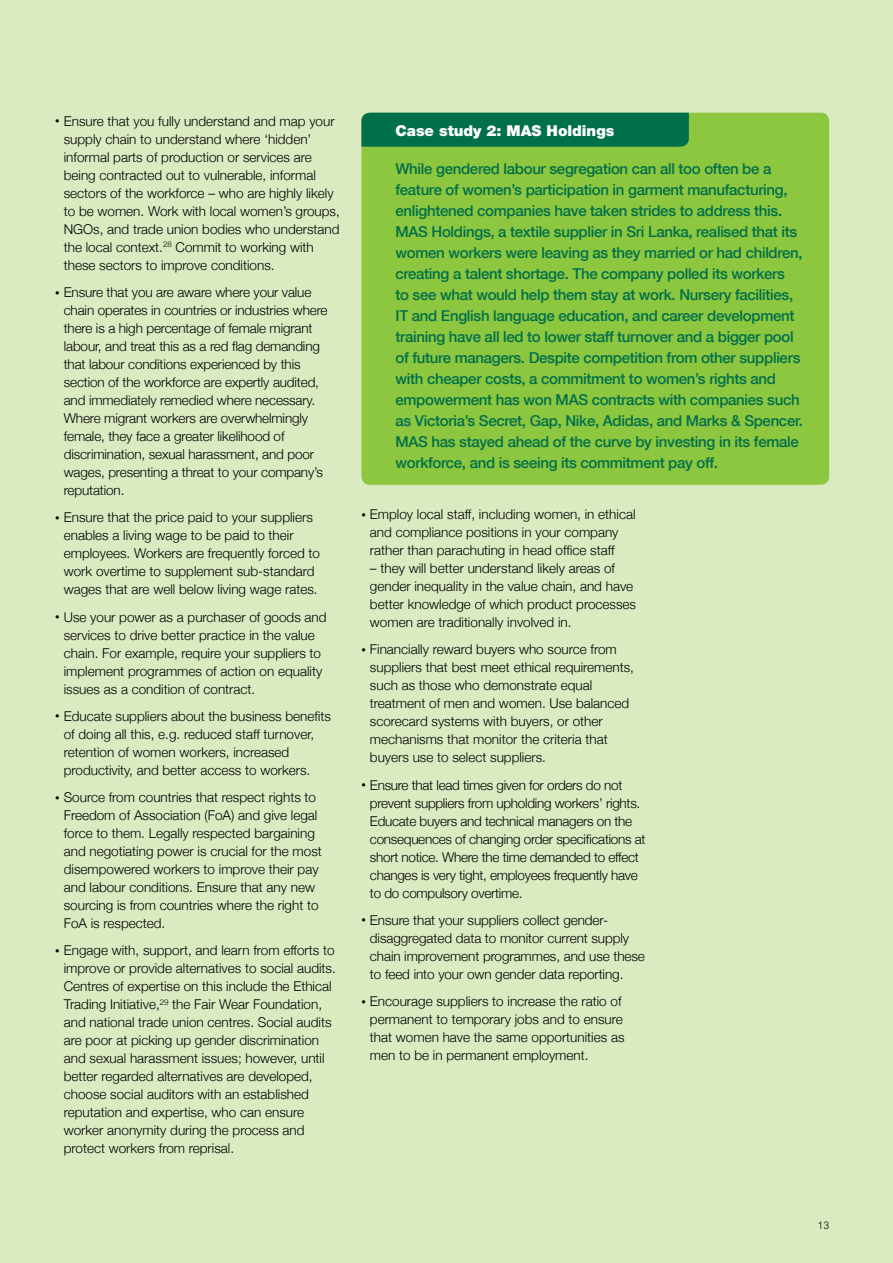
<style>
.page{position:relative;width:893px;height:1263px;background:#daebc1}
.page>*{position:absolute;margin:0;border:0;box-sizing:border-box;transform-origin:0 0}
.t1{font:500 15px/21px "Helvetica Neue";letter-spacing:-.02em;color:#00704a}
.t2{font:900 15px "Helvetica Neue CE";color:#fff}
.t3{font:300 13.5px/18px "Helvetica Neue";color:#000}
.t4{font:300 13.5px/18px "Helvetica Neue";letter-spacing:-.02em;color:#000}
.t5{font:300 10.5px "Arial";color:#000}
.s1{font-size:9px}
</style>
<div class="page">
<div style="left:361px;top:113px;width:468px;height:372px;background:#8dc63f;border-radius:9px"></div>
<div style="left:361px;top:113px;width:328px;height:34px;background:#00704a"></div>
<p class="t3" style="left:64px;top:112px;width:278px;text-indent:-9px"><span class="s1">•</span> Ensure that you fully understand and map your supply chain to understand where ‘hidden’ informal parts of production or services are being contracted out to vulnerable, informal sectors of the workforce – who are highly likely to be women. Work with local women’s groups, NGOs, and trade union bodies who understand the local context.<sup>28</sup> Commit to working with these sectors to improve conditions.</p>
<p class="t3" style="left:64px;top:283px;width:265px;text-indent:-9px"><span class="s1">•</span> Ensure that you are aware where your value chain operates in countries or industries where there is a high percentage of female migrant labour, and treat this as a red flag demanding that labour conditions experienced by this section of the workforce are expertly audited, and immediately remedied where necessary.<br>Where migrant workers are overwhelmingly female, they face a greater likelihood of discrimination, sexual harassment, and poor wages, presenting a threat to your company’s reputation.</p>
<p class="t3" style="left:64px;top:508px;width:258px;text-indent:-9px"><span class="s1">•</span> Ensure that the price paid to your suppliers enables a living wage to be paid to their employees. Workers are frequently forced to work overtime to supplement sub-standard wages that are well below living wage rates.</p>
<p class="t3" style="left:64px;top:607px;width:264px;text-indent:-9px"><span class="s1">•</span> Use your power as a purchaser of goods and services to drive better practice in the value chain. For example, require your suppliers to implement programmes of action on equality issues as a condition of contract.</p>
<p class="t3" style="left:64px;top:707px;width:269px;text-indent:-9px"><span class="s1">•</span> Educate suppliers about the business benefits of doing all this, e.g. reduced staff turnover, retention of women workers, increased productivity, and better access to workers.</p>
<p class="t3" style="left:64px;top:788px;width:260px;text-indent:-9px"><span class="s1">•</span> Source from countries that respect rights to Freedom of Association (FoA) and give legal force to them. Legally respected bargaining and negotiating power is crucial for the most disempowered workers to improve their pay and labour conditions. Ensure that any new sourcing is from countries where the right to FoA is respected.</p>
<p class="t3" style="left:64px;top:941px;width:274px;text-indent:-9px"><span class="s1">•</span> Engage with, support, and learn from efforts to improve or provide alternatives to social audits.<br>Centres of expertise on this include the Ethical Trading Initiative,<sup>29</sup> the Fair Wear Foundation, and national trade union centres. Social audits are poor at picking up gender discrimination and sexual harassment issues; however, until better regarded alternatives are developed, choose social auditors with an established reputation and expertise, who can ensure worker anonymity during the process and protect workers from reprisal.</p>
<p class="t2" style="left:395px;top:121px;width:220px">Case study 2: MAS Holdings</p>
<p class="t1" style="left:395px;top:158px;width:409px">While gendered labour segregation can all too often be a feature of women’s participation in garment manufacturing, enlightened companies have taken strides to address this.<br>MAS Holdings, a textile supplier in Sri Lanka, realised that its women workers were leaving as they married or had children, creating a talent shortage. The company polled its workers<br>to see what would help them stay at work. Nursery facilities, IT and English language education, and career development training have all led to lower staff turnover and a bigger pool of future managers. Despite competition from other suppliers with cheaper costs, a commitment to women’s rights and empowerment has won MAS contracts with companies such as Victoria’s Secret, Gap, Nike, Adidas, and Marks &amp; Spencer.<br>MAS has stayed ahead of the curve by investing in its female workforce, and is seeing its commitment pay off.</p>
<p class="t3" style="left:370px;top:505px;width:267px;text-indent:-9px"><span class="s1">•</span> Employ local staff, including women, in ethical and compliance positions in your company rather than parachuting in head office staff</p>
<p class="t3" style="left:370px;top:559px;width:268px">– they will better understand likely areas of gender inequality in the value chain, and have better knowledge of which product processes women are traditionally involved in.</p>
<p class="t3" style="left:370px;top:640px;width:266px;text-indent:-9px"><span class="s1">•</span> Financially reward buyers who source from suppliers that best meet ethical requirements, such as those who demonstrate equal treatment of men and women. Use balanced scorecard systems with buyers, or other mechanisms that monitor the criteria that buyers use to select suppliers.</p>
<p class="t4" style="left:370px;top:775px;width:277px;text-indent:-9px"><span class="s1">•</span> Ensure that lead times given for orders do not prevent suppliers from upholding workers’ rights.<br>Educate buyers and technical managers on the consequences of changing order specifications at short notice. Where the time demanded to effect changes is very tight, employees frequently have to do compulsory overtime.</p>
<p class="t3" style="left:370px;top:911px;width:276px;text-indent:-9px"><span class="s1">•</span> Ensure that your suppliers collect gender&shy;disaggregated data to monitor current supply chain improvement programmes, and use these to feed into your own gender data reporting.</p>
<p class="t3" style="left:370px;top:992px;width:256px;text-indent:-9px"><span class="s1">•</span> Encourage suppliers to increase the ratio of permanent to temporary jobs and to ensure that women have the same opportunities as men to be in permanent employment.</p>
<p class="t5" style="left:817px;top:1219px;width:13px">13</p>
</div>
